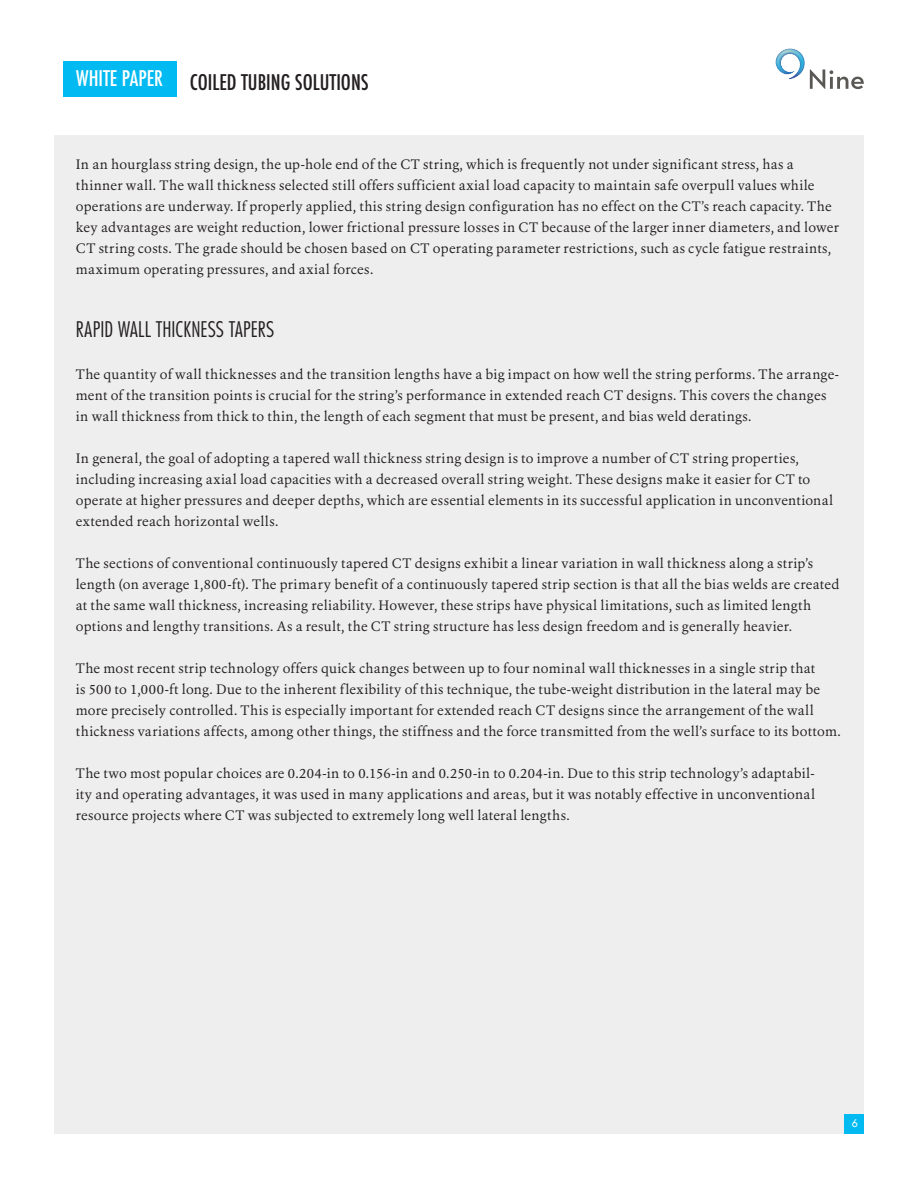
<style>
.page{position:relative;width:918px;height:1188px;background:#fff}
.page>*{position:absolute;margin:0;border:0;box-sizing:border-box;transform-origin:0 0}
.t1{font:300 condensed 21px "Futura";letter-spacing:.005em;color:#231f20}
.t2{font:500 condensed 21px "Futura";color:#231f20}
.AA_Header_01{font:500 condensed 21px "Futura";color:#fff}
.t3{font:13.5px/21px "Erato";letter-spacing:.02em;color:#231f20}
.t4{font:10.5px "Futura";color:#fff}
</style>
<div class="page">
<div style="left:54px;top:135px;width:810px;height:999px;background:#eeeeef"></div>
<svg style="left:818px;top:69px;width:46px;height:20px"></svg>
<img style="left:775px;top:48px;width:43px;height:41px">
<div style="left:63px;top:61px;width:113px;height:36px;background:#00baf1"></div>
<div style="left:845px;top:1115px;width:19px;height:19px;background:#00baf1"></div>
<p class="AA_Header_01" style="left:76px;top:65px;width:88px">WHITE PAPER</p>
<p class="t2" style="left:190px;top:69px;width:180px">COILED TUBING SOLUTIONS</p>
<p class="t3" style="left:76px;top:153px;width:765px">In an hourglass string design, the up-hole end of the CT string, which is frequently not under significant stress, has a thinner wall. The wall thickness selected still offers sufficient axial load capacity to maintain safe overpull values while operations are underway. If properly applied, this string design configuration has no effect on the CT’s reach capacity. The key advantages are weight reduction, lower frictional pressure losses in CT because of the larger inner diameters, and lower CT string costs. The grade should be chosen based on CT operating parameter restrictions, such as cycle fatigue restraints, maximum operating pressures, and axial forces.</p>
<p class="t1" style="left:76px;top:316px;width:200px">RAPID WALL THICKNESS TAPERS</p>
<p class="t3" style="left:76px;top:363px;width:765px">The quantity of wall thicknesses and the transition lengths have a big impact on how well the string performs. The arrange&shy;ment of the transition points is crucial for the string’s performance in extended reach CT designs. This covers the changes in wall thickness from thick to thin, the length of each segment that must be present, and bias weld deratings.</p>
<p class="t3" style="left:76px;top:447px;width:759px">In general, the goal of adopting a tapered wall thickness string design is to improve a number of CT string properties, including increasing axial load capacities with a decreased overall string weight. These designs make it easier for CT to operate at higher pressures and deeper depths, which are essential elements in its successful application in unconventional extended reach horizontal wells.</p>
<p class="t3" style="left:76px;top:552px;width:765px">The sections of conventional continuously tapered CT designs exhibit a linear variation in wall thickness along a strip’s length (on average 1,800-ft). The primary benefit of a continuously tapered strip section is that all the bias welds are created at the same wall thickness, increasing reliability. However, these strips have physical limitations, such as limited length options and lengthy transitions. As a result, the CT string structure has less design freedom and is generally heavier.</p>
<p class="t3" style="left:76px;top:657px;width:766px">The most recent strip technology offers quick changes between up to four nominal wall thicknesses in a single strip that<br>is 500 to 1,000-ft long. Due to the inherent flexibility of this technique, the tube-weight distribution in the lateral may be more precisely controlled. This is especially important for extended reach CT designs since the arrangement of the wall thickness variations affects, among other things, the stiffness and the force transmitted from the well’s surface to its bottom.</p>
<p class="t3" style="left:76px;top:762px;width:741px;text-align:justify">The two most popular choices are 0.204-in to 0.156-in and 0.250-in to 0.204-in. Due to this strip technology’s adaptabil&shy;ity and operating advantages, it was used in many applications and areas, but it was notably effective in unconventional resource projects where CT was subjected to extremely long well lateral lengths.</p>
<p class="t4" style="left:852px;top:1117px;width:8px">6</p>
</div>
